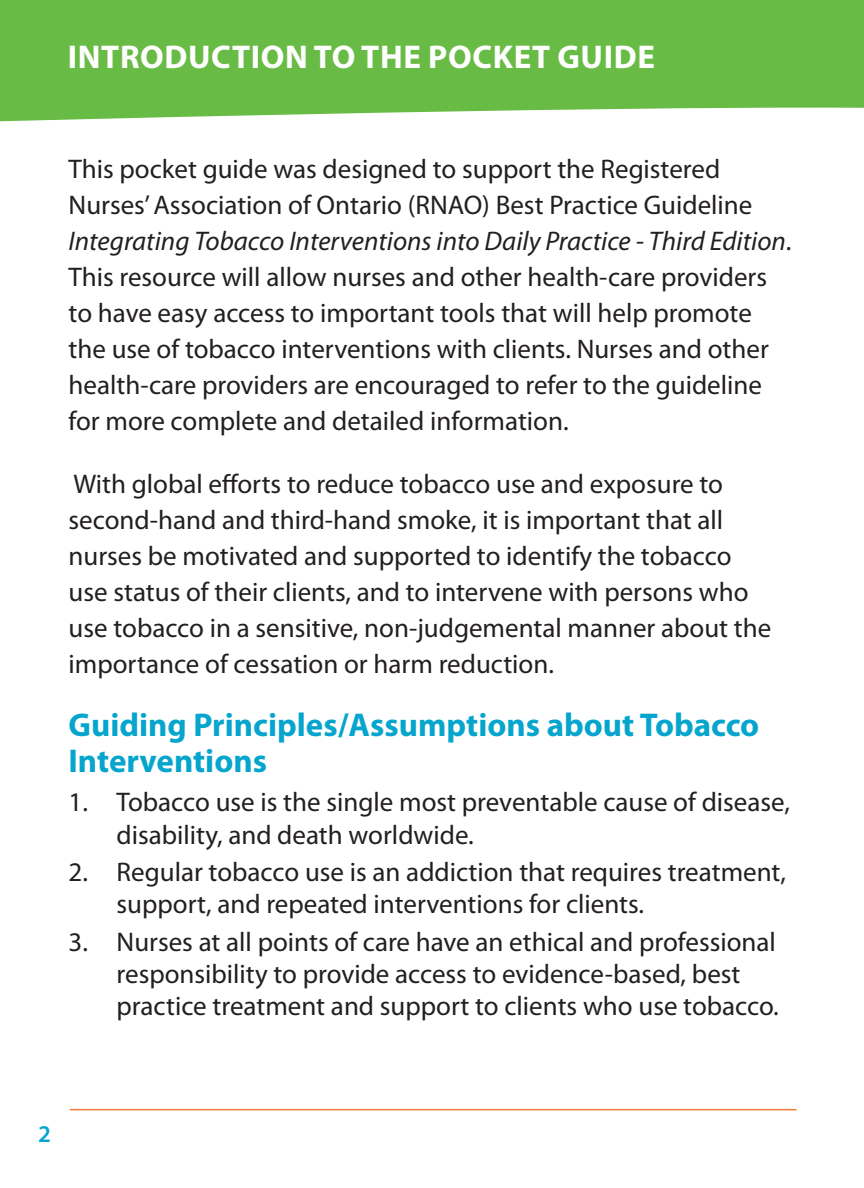
<style>
.page{position:relative;width:864px;height:1188px;background:#fff}
.page>*{position:absolute;margin:0;border:0;box-sizing:border-box;transform-origin:0 0}
.HEADER___blue_bold{font:700 33px/36px "Myriad Pro";color:#06a5ce}
.SECTION_HEADER__whit{font:700 33px "Myriad Pro";letter-spacing:.02em;color:#fff}
.TABS__1{font:27px/36px "Myriad Pro";color:#231f20}
.t1{font:600 24px "Myriad Pro";color:#06a5ce}
.s1{font-style:italic}
</style>
<div class="page">
<svg style="left:0;top:0;width:864px;height:122px;background:#73c153"></svg>
<hr style="left:70px;top:1109px;width:726px;height:1px;background:#f4793e">
<p class="SECTION_HEADER__whit" style="left:68px;top:38px;width:589px">INTRODUCTION TO THE POCKET GUIDE</p>
<p class="TABS__1" style="left:69px;top:151px;width:722px">This pocket guide was designed to support the Registered Nurses’ Association of Ontario (RNAO) Best Practice Guideline <span class="s1">Integrating Tobacco Interventions into Daily Practice - Third Edition</span>.<br>This resource will allow nurses and other health-care providers to have easy access to important tools that will help promote the use of tobacco interventions with clients. Nurses and other health-care providers are encouraged to refer to the guideline for more complete and detailed information.</p>
<p class="TABS__1" style="left:69px;top:466px;width:704px">With global efforts to reduce tobacco use and exposure to second-hand and third-hand smoke, it is important that all nurses be motivated and supported to identify the tobacco use status of their clients, and to intervene with persons who use tobacco in a sensitive, non-judgemental manner about the importance of cessation or harm reduction.</p>
<p class="HEADER___blue_bold" style="left:69px;top:707px;width:692px">Guiding Principles/Assumptions about Tobacco<br>Interventions</p>
<p class="TABS__1" style="left:117px;top:787px;width:675px;line-height:32.4px;text-indent:-48px">1. Tobacco use is the single most preventable cause of disease, disability, and death worldwide.</p>
<p class="TABS__1" style="left:117px;top:856px;width:671px;line-height:32.4px;text-indent:-48px">2. Regular tobacco use is an addiction that requires treatment, support, and repeated interventions for clients.</p>
<p class="TABS__1" style="left:117px;top:926px;width:661px;line-height:32.4px;text-indent:-48px">3. Nurses at all points of care have an ethical and professional responsibility to provide access to evidence-based, best practice treatment and support to clients who use tobacco.</p>
<p class="t1" style="left:38px;top:1121px;width:14px">2</p>
</div>
